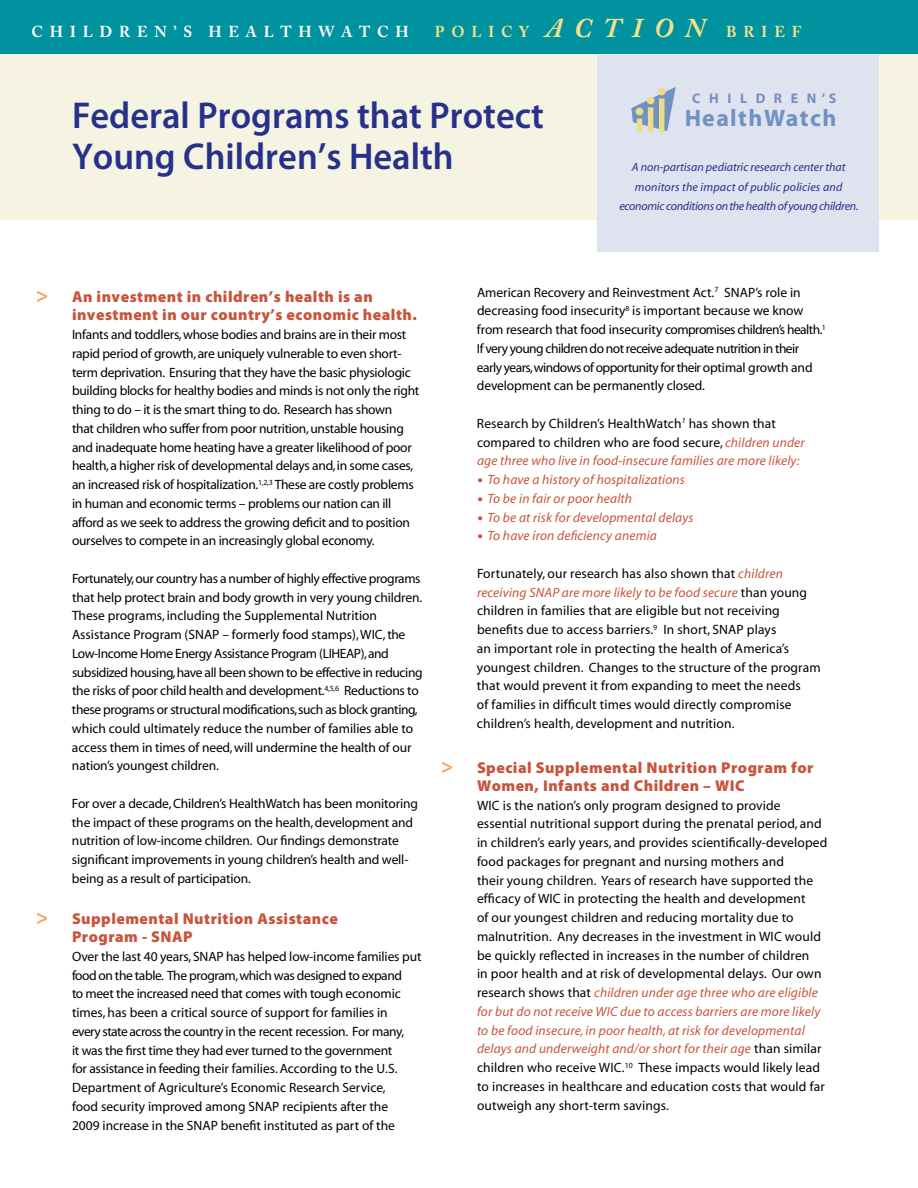
<style>
.page{position:relative;width:918px;height:1188px;background:#fff}
.page>*{position:absolute;margin:0;border:0;box-sizing:border-box;transform-origin:0 0}
.t1{font:600 37.5px/40.5px "Myriad Pro";color:#27318b}
.t2{font:italic 700 27px "Adobe Caslon Pro";letter-spacing:.44em;color:#f2e18b}
.t3{font:700 23.85px "Myriad";letter-spacing:.06em;color:#7092c3}
.t4{font:900 15.75px/18px "Myriad Pro";letter-spacing:.03em;color:#c8543b}
.t5{font:700 15.75px "Adobe Caslon Pro";letter-spacing:.44em;color:#fff}
.t6{font:700 15.75px "Adobe Caslon Pro";color:#f2e18b}
.t7{font:700 13.95px "Myriad";letter-spacing:.625em;color:#7092c3}
.t8{font:13.5px/18.8px "Myriad";letter-spacing:-.01em;color:#000}
.t9{font:13.5px/18.8px "Myriad";letter-spacing:.01em;color:#000}
.t10{font:italic 13.5px "Myriad";letter-spacing:.01em;color:#c8543b}
.t11{font:italic 12px/19.5px "Myriad";color:#27318b;text-align:center}
.s1{font-style:normal;font-size:15.75px}
.s2{font-weight:700;font-size:21px;color:#f9a25e}
.s3{font-style:italic;color:#c8543b}
.s4{font-size:19.5px}
</style>
<div class="page">
<div style="left:0;top:31px;width:918px;height:189px;background:#f5f3e1"></div>
<div style="left:0;top:0;width:918px;height:54px;background:#00929f"></div>
<div style="left:597px;top:55px;width:281px;height:197px;background:#dfe2ef"></div>
<svg style="left:631px;top:87px;width:45px;height:44px"></svg>
<div style="left:636px;top:108px;width:7px;height:7px;background:#ed8;border-radius:50%"></div>
<div style="left:637px;top:119px;width:5px;height:13px;background:#ed8"></div>
<div style="left:647px;top:97px;width:8px;height:7px;background:#ed8;border-radius:50%"></div>
<div style="left:648px;top:107px;width:5px;height:25px;background:#ed8"></div>
<div style="left:658px;top:88px;width:8px;height:7px;background:#ed8;border-radius:50%"></div>
<div style="left:659px;top:98px;width:6px;height:34px;background:#ed8"></div>
<p class="t5" style="left:32px;top:22px;width:379px">CHILDREN’S HEALTHWATCH</p>
<p class="t6" style="left:435px;top:22px;width:51px">POLIC</p>
<h2 class="t2" style="left:520px;top:12px;width:187px"><span class="s1">Y</span> ACTION</h2>
<p class="t6" style="left:726px;top:22px;width:32px">B RIE</p>
<p class="t6" style="left:792px;top:22px;width:11px">F</p>
<h1 class="t1" style="left:72px;top:94px;width:473px">Federal Programs that Protect<br>Young Children’s Health</h1>
<p class="t7" style="left:692px;top:91px;width:146px">CHILDREN’S</p>
<h3 class="t3" style="left:685px;top:106px;width:153px">HealthWatch</h3>
<p class="t11" style="left:619px;top:158px;width:241px">A non-partisan pediatric research center that monitors the impact of public policies and economic conditions on the health of young children.</p>
<p class="t4" style="left:72px;top:287px;width:346px;text-indent:-36px"><span class="s2">&gt;</span> An investment in children’s health is an investment in our country’s economic health.</p>
<p class="t8" style="left:72px;top:326px;width:349px">Infants and toddlers, whose bodies and brains are in their most rapid period of growth, are uniquely vulnerable to even short&shy;term deprivation. Ensuring that they have the basic physiologic building blocks for healthy bodies and minds is not only the right thing to do – it is the smart thing to do. Research has shown<br>that children who suffer from poor nutrition, unstable housing and inadequate home heating have a greater likelihood of poor health, a higher risk of developmental delays and, in some cases, an increased risk of hospitalization.<sup>1,2,3</sup> These are costly problems in human and economic terms – problems our nation can ill afford as we seek to address the growing deficit and to position ourselves to compete in an increasingly global economy.</p>
<p class="t8" style="left:72px;top:569px;width:352px">Fortunately, our country has a number of highly effective programs that help protect brain and body growth in very young children.<br>These programs, including the Supplemental Nutrition Assistance Program (SNAP – formerly food stamps), WIC, the Low-Income Home Energy Assistance Program (LIHEAP), and subsidized housing, have all been shown to be effective in reducing the risks of poor child health and development.<sup>4,5,6</sup> Reductions to these programs or structural modifications, such as block granting, which could ultimately reduce the number of families able to access them in times of need, will undermine the health of our nation’s youngest children.</p>
<p class="t8" style="left:72px;top:794px;width:347px">For over a decade, Children’s HealthWatch has been monitoring the impact of these programs on the health, development and nutrition of low-income children. Our findings demonstrate significant improvements in young children’s health and well&shy;being as a result of participation.</p>
<p class="t4" style="left:72px;top:909px;width:267px;text-indent:-36px"><span class="s2">&gt;</span> Supplemental Nutrition Assistance<br>Program - SNAP</p>
<p class="t8" style="left:72px;top:947px;width:351px">Over the last 40 years, SNAP has helped low-income families put food on the table. The program, which was designed to expand<br>to meet the increased need that comes with tough economic times, has been a critical source of support for families in<br>every state across the country in the recent recession. For many,<br>it was the first time they had ever turned to the government<br>for assistance in feeding their families. According to the U.S.<br>Department of Agriculture’s Economic Research Service,<br>food security improved among SNAP recipients after the<br>2009 increase in the SNAP benefit instituted as part of the</p>
<p class="t8" style="left:477px;top:283px;width:351px">American Recovery and Reinvestment Act.<sup>7</sup> SNAP’s role in decreasing food insecurity<sup>8</sup> is important because we know from research that food insecurity compromises children’s health.<sup>1<br></sup>If very young children do not receive adequate nutrition in their early years, windows of opportunity for their optimal growth and development can be permanently closed.</p>
<p class="t9" style="left:477px;top:415px;width:329px">Research by Children’s HealthWatch<sup>1</sup> has shown that compared to children who are food secure, <span class="s3">children under age three who live in food-insecure families are more likely:</span></p>
<p class="t10" style="left:477px;top:473px;width:209px"><span class="s4">•</span> To have a history of hospitalizations</p>
<p class="t10" style="left:477px;top:492px;width:157px"><span class="s4">•</span> To be in fair or poor health</p>
<p class="t10" style="left:477px;top:510px;width:218px"><span class="s4">•</span> To be at risk for developmental delays</p>
<p class="t10" style="left:477px;top:529px;width:181px"><span class="s4">•</span> To have iron deficiency anemia</p>
<p class="t9" style="left:477px;top:565px;width:345px">Fortunately, our research has also shown that <span class="s3">children receiving SNAP are more likely to be food secure</span> than young children in families that are eligible but not receiving benefits due to access barriers.<sup>9</sup> In short, SNAP plays<br>an important role in protecting the health of America’s youngest children. Changes to the structure of the program that would prevent it from expanding to meet the needs<br>of families in difficult times would directly compromise children’s health, development and nutrition.</p>
<p class="t4" style="left:477px;top:758px;width:338px;text-indent:-36px"><span class="s2">&gt;</span> Special Supplemental Nutrition Program for<br>Women, Infants and Children – WIC</p>
<p class="t9" style="left:477px;top:796px;width:352px">WIC is the nation’s only program designed to provide essential nutritional support during the prenatal period, and in children’s early years, and provides scientifically-developed food packages for pregnant and nursing mothers and<br>their young children. Years of research have supported the efficacy of WIC in protecting the health and development<br>of our youngest children and reducing mortality due to malnutrition. Any decreases in the investment in WIC would be quickly reflected in increases in the number of children<br>in poor health and at risk of developmental delays. Our own research shows that <span class="s3">children under age three who are eligible for but do not receive WIC due to access barriers are more likely to be food insecure, in poor health, at risk for developmental delays and underweight and/or short for their age</span> than similar children who receive WIC.<sup>10</sup> These impacts would likely lead to increases in healthcare and education costs that would far outweigh any short-term savings.</p>
</div>
